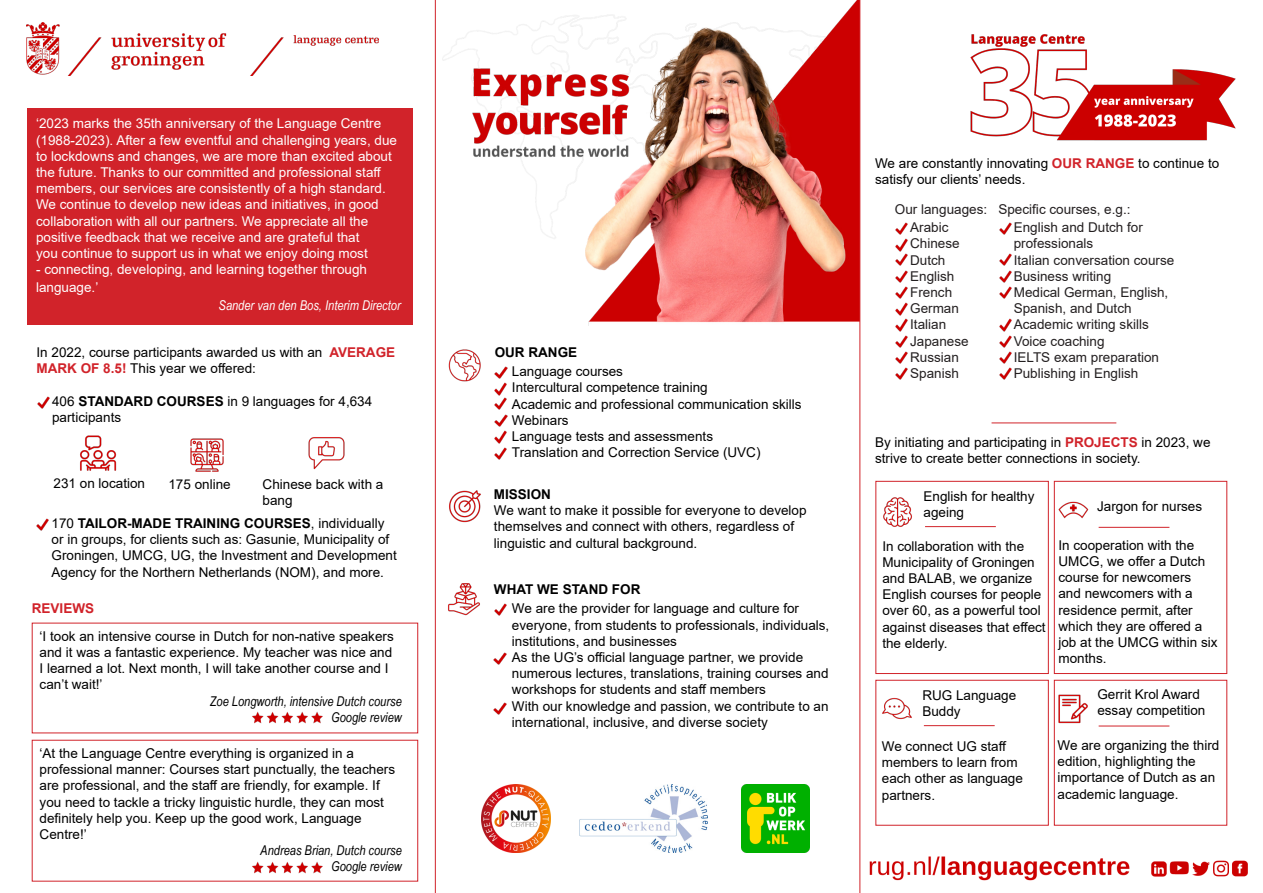
<style>
.page{position:relative;width:1263px;height:893px;background:#fff}
.page>*{position:absolute;margin:0;border:0;box-sizing:border-box;transform-origin:0 0}
.t1{font:13.5px/16.2px "Arial";color:#000}
.t2{font:13.5px/16.2px "Arial";color:#fff}
.t3{font:13.5px/16.2px "Arial";color:#231f20}
.t4{font:italic 13.5px "Arial Narrow";color:#000}
.t5{font:italic 13.5px "Arial Narrow";color:#fff}
.t6{font:700 13.5px "Arial";color:#000}
.t7{font:700 13.5px "Arial";color:#d1232a}
.s1{font-weight:700;color:#d1232a}
.s2{font-weight:700}
</style>
<div class="page">
<div style="left:1054px;top:680px;width:173px;height:146px;border:1px solid #d1232a"></div>
<div style="left:875px;top:680px;width:174px;height:146px;border:1px solid #d1232a"></div>
<div style="left:1054px;top:481px;width:173px;height:193px;border:1px solid #d1232a"></div>
<div style="left:875px;top:481px;width:174px;height:193px;border:1px solid #d1232a"></div>
<div style="left:27px;top:108px;width:385px;height:217px;background:#d1232a"></div>
<img style="left:448px;top:349px;width:33px;height:33px">
<img style="left:449px;top:490px;width:32px;height:32px">
<img style="left:190px;top:438px;width:34px;height:34px">
<img style="left:80px;top:435px;width:36px;height:36px">
<img style="left:27px;top:22px;width:351px;height:53px">
<img style="left:883px;top:497px;width:29px;height:30px">
<hr style="left:925px;top:526px;width:71px;height:1px;background:#d1232a">
<img style="left:882px;top:698px;width:30px;height:22px">
<hr style="left:924px;top:725px;width:71px;height:1px;background:#d1232a">
<img style="left:1058px;top:694px;width:30px;height:30px">
<hr style="left:1099px;top:726px;width:70px;height:1px;background:#d1232a">
<img style="left:1058px;top:501px;width:31px;height:18px">
<hr style="left:1099px;top:527px;width:70px;height:1px;background:#d1232a">
<img style="left:442px;top:0;width:417px;height:325px">
<svg style="left:494px;top:366px;width:13px;height:93px"></svg>
<img style="left:448px;top:583px;width:32px;height:33px">
<svg style="left:494px;top:603px;width:13px;height:13px"></svg>
<svg style="left:494px;top:702px;width:12px;height:13px"></svg>
<img style="left:869px;top:856px;width:378px;height:25px">
<img style="left:580px;top:784px;width:127px;height:69px">
<img style="left:742px;top:784px;width:68px;height:69px">
<img style="left:482px;top:784px;width:68px;height:69px">
<svg style="left:37px;top:396px;width:12px;height:13px"></svg>
<img style="left:252px;top:711px;width:71px;height:13px">
<svg style="left:37px;top:518px;width:12px;height:12px"></svg>
<svg style="left:494px;top:652px;width:12px;height:12px"></svg>
<img style="left:308px;top:437px;width:37px;height:33px">
<svg style="left:999px;top:222px;width:12px;height:13px"></svg>
<svg style="left:999px;top:253px;width:12px;height:46px"></svg>
<hr style="left:859px;top:0;width:1px;height:893px;background:#d1232a">
<hr style="left:435px;top:0;width:1px;height:893px;background:#d1232a">
<hr style="left:991px;top:423px;width:125px;height:1px;background:#d1232a">
<svg style="left:895px;top:222px;width:13px;height:158px"></svg>
<svg style="left:999px;top:319px;width:12px;height:61px"></svg>
<img style="left:970px;top:34px;width:266px;height:107px">
<div style="left:32px;top:740px;width:386px;height:141px;border:1px solid #d1232a"></div>
<img style="left:252px;top:861px;width:71px;height:13px">
<p class="t2" style="left:36px;top:116px;width:362px">‘2023 marks the 35th anniversary of the Language Centre (1988-2023). After a few eventful and challenging years, due to lockdowns and changes, we are more than excited about the future. Thanks to our committed and professional staff members, our services are consistently of a high standard.<br>We continue to develop new ideas and initiatives, in good collaboration with all our partners. We appreciate all the positive feedback that we receive and are grateful that<br>you continue to support us in what we enjoy doing most</p>
<p class="t2" style="left:36px;top:260px;width:332px;line-height:18px">- connecting, developing, and learning together through language.’</p>
<p class="t5" style="left:219px;top:296px;width:184px">Sander van den Bos, Interim Director</p>
<p class="t1" style="left:37px;top:344px;width:360px">In 2022, course participants awarded us with an <span class="s1">AVERAGE<br>MARK OF 8.5!</span> This year we offered:</p>
<p class="t1" style="left:52px;top:393px;width:322px">406 <span class="s2">STANDARD COURSES</span> in 9 languages for 4,634 participants</p>
<p class="t1" style="left:54px;top:475px;width:93px">231 on location</p>
<p class="t1" style="left:168px;top:476px;width:64px">175 online</p>
<p class="t1" style="left:263px;top:476px;width:122px">Chinese back with a bang</p>
<p class="t1" style="left:52px;top:515px;width:347px">170 <span class="s2">TAILOR-MADE TRAINING COURSES</span>, individually or in groups, for clients such as: Gasunie, Municipality of Groningen, UMCG, UG, the Investment and Development Agency for the Northern Netherlands (NOM), and more.</p>
<p class="t7" style="left:32px;top:599px;width:64px">REVIEWS</p>
<p class="t1" style="left:40px;top:628px;width:356px">‘I took an intensive course in Dutch for non-native speakers and it was a fantastic experience. My teacher was nice and I learned a lot. Next month, I will take another course and I can’t wait!’</p>
<p class="t4" style="left:210px;top:691px;width:193px">Zoe Longworth, intensive Dutch course</p>
<p class="t4" style="left:331px;top:708px;width:72px">Google review</p>
<p class="t1" style="left:40px;top:745px;width:357px">‘At the Language Centre everything is organized in a professional manner: Courses start punctually, the teachers are professional, and the staff are friendly, for example. If you need to tackle a tricky linguistic hurdle, they can most definitely help you. Keep up the good work, Language Centre!’</p>
<p class="t4" style="left:260px;top:841px;width:143px">Andreas Brian, Dutch course</p>
<p class="t4" style="left:331px;top:857px;width:72px">Google review</p>
<p class="t6" style="left:495px;top:343px;width:84px">OUR RANGE</p>
<p class="t1" style="left:512px;top:363px;width:113px">Language courses</p>
<p class="t1" style="left:512px;top:380px;width:197px">Intercultural competence training</p>
<p class="t1" style="left:512px;top:396px;width:291px">Academic and professional communication skills</p>
<p class="t1" style="left:512px;top:412px;width:58px">Webinars</p>
<p class="t1" style="left:512px;top:428px;width:203px">Language tests and assessments</p>
<p class="t1" style="left:512px;top:444px;width:250px">Translation and Correction Service (UVC)</p>
<p class="t6" style="left:494px;top:485px;width:59px">MISSION</p>
<p class="t1" style="left:494px;top:502px;width:314px">We want to make it possible for everyone to develop themselves and connect with others, regardless of linguistic and cultural background.</p>
<p class="t6" style="left:494px;top:579px;width:148px">WHAT WE STAND FOR</p>
<p class="t1" style="left:512px;top:600px;width:319px">We are the provider for language and culture for everyone, from students to professionals, individuals, institutions, and businesses</p>
<p class="t1" style="left:512px;top:649px;width:318px">As the UG’s official language partner, we provide numerous lectures, translations, training courses and workshops for students and staff members</p>
<p class="t1" style="left:512px;top:698px;width:318px">With our knowledge and passion, we contribute to an international, inclusive, and diverse society</p>
<p class="t1" style="left:875px;top:155px;width:346px">We are constantly innovating <span class="s1">OUR RANGE</span> to continue to satisfy our clients’ needs.</p>
<p class="t3" style="left:998px;top:201px;width:134px">Specific courses, e.g.:</p>
<p class="t3" style="left:895px;top:201px;width:94px">Our languages:</p>
<p class="t3" style="left:910px;top:219px;width:40px">Arabic</p>
<p class="t3" style="left:910px;top:235px;width:51px">Chinese</p>
<p class="t3" style="left:910px;top:252px;width:37px">Dutch</p>
<p class="t3" style="left:910px;top:268px;width:46px">English</p>
<p class="t3" style="left:910px;top:284px;width:44px">French</p>
<p class="t3" style="left:910px;top:300px;width:50px">German</p>
<p class="t3" style="left:910px;top:316px;width:38px">Italian</p>
<p class="t3" style="left:910px;top:333px;width:60px">Japanese</p>
<p class="t3" style="left:910px;top:349px;width:50px">Russian</p>
<p class="t3" style="left:910px;top:365px;width:50px">Spanish</p>
<p class="t3" style="left:1014px;top:219px;width:131px">English and Dutch for professionals</p>
<p class="t3" style="left:1014px;top:252px;width:162px">Italian conversation course</p>
<p class="t3" style="left:1014px;top:268px;width:99px">Business writing</p>
<p class="t3" style="left:1014px;top:284px;width:156px">Medical German, English,<br>Spanish, and Dutch</p>
<p class="t3" style="left:1014px;top:316px;width:137px">Academic writing skills</p>
<p class="t3" style="left:1014px;top:333px;width:92px">Voice coaching</p>
<p class="t3" style="left:1014px;top:349px;width:147px">IELTS exam preparation</p>
<p class="t3" style="left:1014px;top:365px;width:126px">Publishing in English</p>
<p class="t1" style="left:875px;top:434px;width:337px">By initiating and participating in <span class="s1">PROJECTS</span> in 2023, we strive to create better connections in society.</p>
<p class="t1" style="left:923px;top:488px;width:113px">English for healthy ageing</p>
<p class="t1" style="left:882px;top:538px;width:165px">In collaboration with the<br>Municipality of Groningen and BALAB, we organize<br>English courses for people over 60, as a powerful tool against diseases that effect the elderly.</p>
<p class="t1" style="left:922px;top:687px;width:95px">RUG Language<br>Buddy</p>
<p class="t1" style="left:882px;top:738px;width:143px">We connect UG staff members to learn from each other as language partners.</p>
<p class="t1" style="left:1097px;top:498px;width:107px">Jargon for nurses</p>
<p class="t1" style="left:1058px;top:537px;width:161px">In cooperation with the<br>UMCG, we offer a Dutch course for newcomers<br>and newcomers with a residence permit, after which they are offered a job at the UMCG within six months.</p>
<p class="t1" style="left:1097px;top:686px;width:110px">Gerrit Krol Award essay competition</p>
<p class="t1" style="left:1058px;top:737px;width:163px">We are organizing the third edition, highlighting the importance of Dutch as an academic language.</p>
</div>
